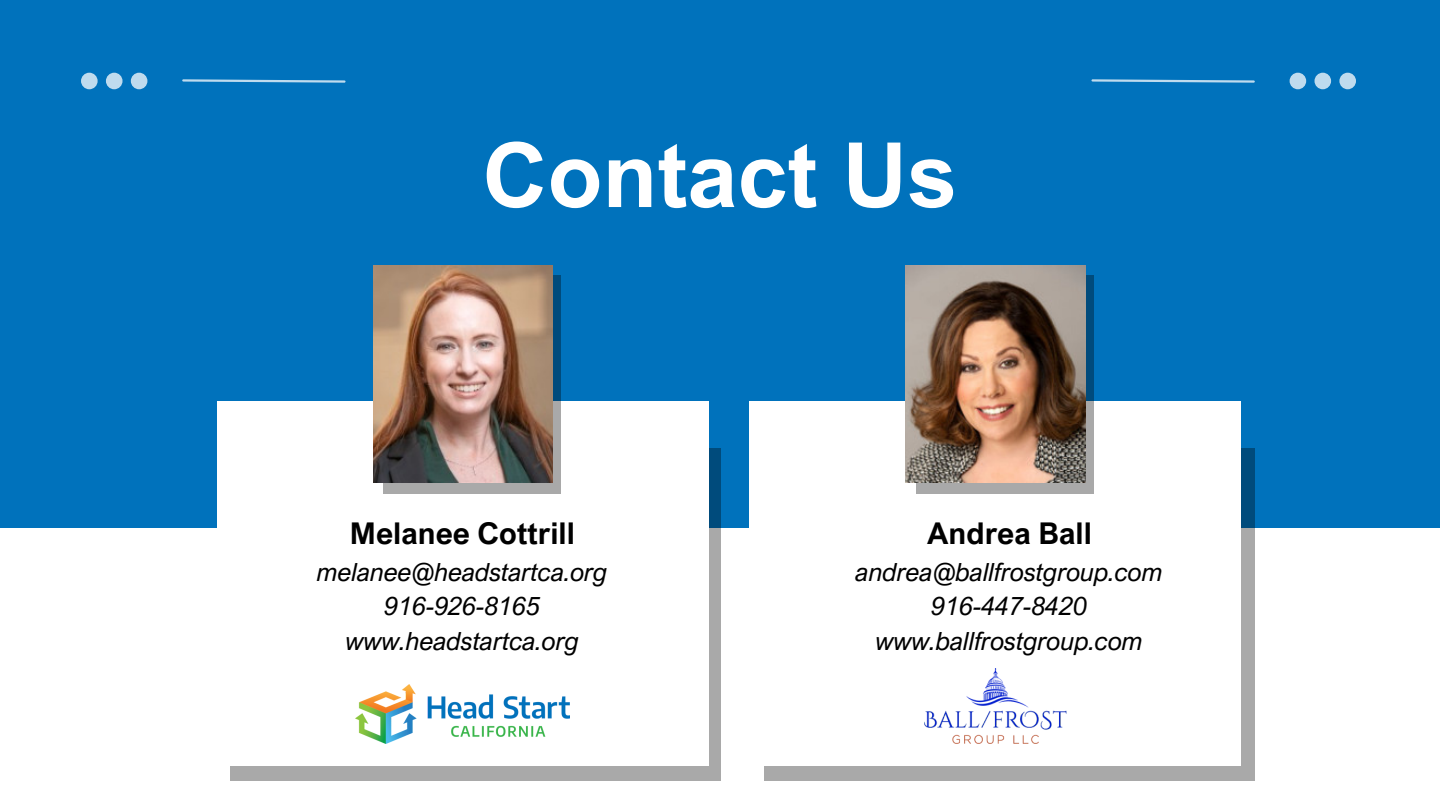
<style>
.page{position:relative;width:1440px;height:810px;background:#fff}
.page>*{position:absolute;margin:0;border:0;box-sizing:border-box;transform-origin:0 0}
.t1{font:700 90px "Arial MT Pro";color:#fff}
.t2{font:700 30px "Arial Nova";color:#000}
.t3{font:italic 25px "Arial Nova";color:#000}
</style>
<div class="page">
<div style="left:0;top:0;width:1440px;height:528px;background:#0072bc"></div>
<svg style="left:230px;top:448px;width:490px;height:333px;background:#a5aaae"></svg>
<div style="left:217px;top:401px;width:491px;height:364px;background:#fff"></div>
<svg style="left:1290px;top:73px;width:66px;height:16px"></svg>
<svg style="left:81px;top:73px;width:66px;height:16px"></svg>
<svg style="left:1091px;top:79px;width:164px;height:4px"></svg>
<svg style="left:182px;top:79px;width:164px;height:4px"></svg>
<img style="left:355px;top:685px;width:215px;height:59px">
<svg style="left:764px;top:448px;width:491px;height:333px;background:#9ca3a8"></svg>
<div style="left:750px;top:401px;width:491px;height:364px;background:#fff"></div>
<img style="left:925px;top:668px;width:141px;height:75px">
<svg style="left:383px;top:275px;width:178px;height:219px;background:#798e9c"></svg>
<img style="left:373px;top:266px;width:180px;height:217px">
<svg style="left:916px;top:275px;width:178px;height:219px;background:#7a8d9a"></svg>
<img style="left:906px;top:266px;width:179px;height:217px">
<p class="t1" style="left:482px;top:142px;width:477px">Contact Us</p>
<p class="t2" style="left:350px;top:515px;width:227px">Melanee Cottrill</p>
<p class="t3" style="left:317px;top:556px;width:292px">melanee@headstartca.org</p>
<p class="t3" style="left:385px;top:591px;width:157px">916-926-8165</p>
<p class="t3" style="left:346px;top:625px;width:235px">www.headstartca.org</p>
<p class="t2" style="left:927px;top:515px;width:166px">Andrea Ball</p>
<p class="t3" style="left:856px;top:556px;width:309px">andrea@ballfrostgroup.com</p>
<p class="t3" style="left:932px;top:591px;width:157px">916-447-8420</p>
<p class="t3" style="left:876px;top:625px;width:269px">www.ballfrostgroup.com</p>
</div>
